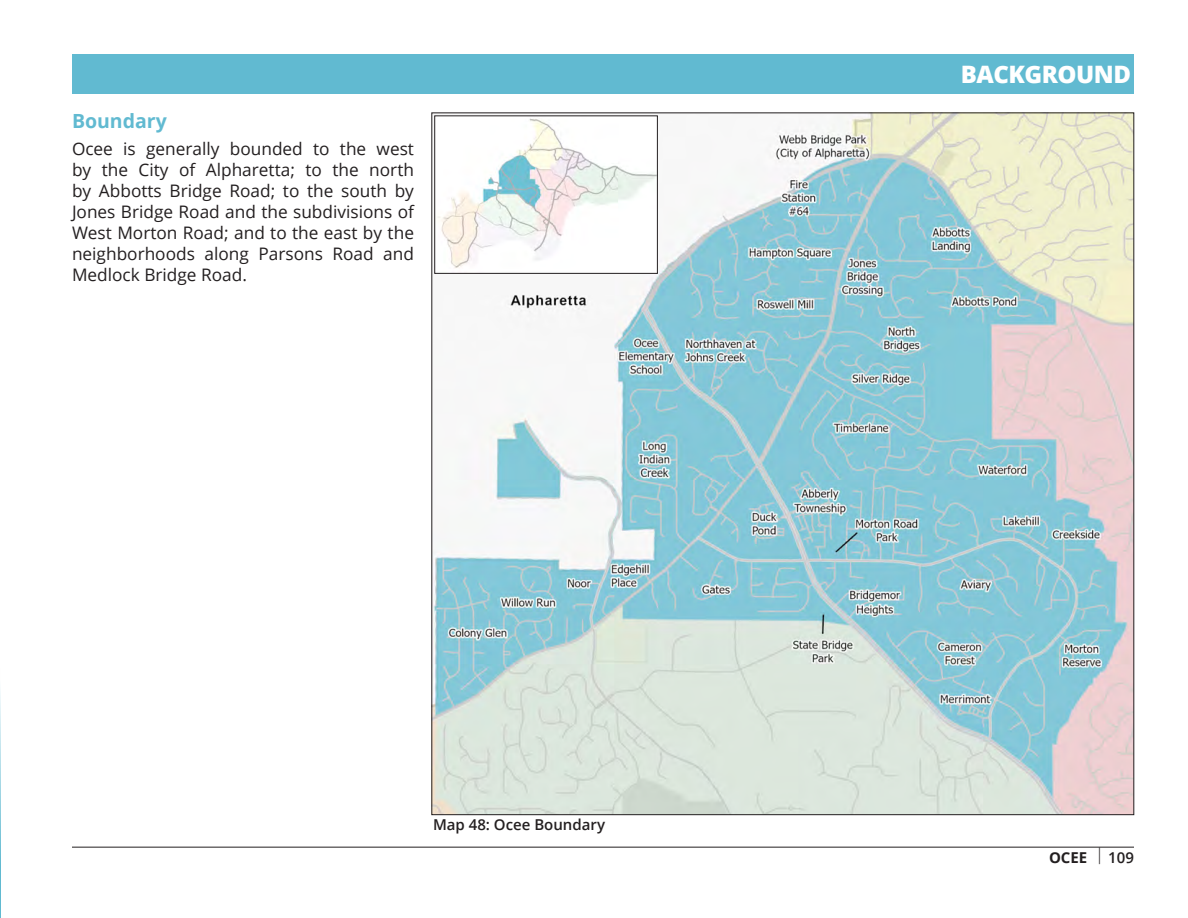
<style>
.page{position:relative;width:1188px;height:918px;background:#fff}
.page>*{position:absolute;margin:0;border:0;box-sizing:border-box;transform-origin:0 0}
.t1{font:800 24px "Open Sans";letter-spacing:-.02em;color:#fff}
.t2{font:700 19.5px "Open Sans";color:#61bad1}
.t3{font:17.25px/21px "Open Sans";color:#231f20;text-align:justify}
.t4{font:600 15px "Open Sans";color:#231f20}
.t5{font:700 15px "Open Sans";color:#231f20}
.s1{font-weight:600}
</style>
<div class="page">
<hr style="left:72px;top:847px;width:1062px;height:1px;background:#231f20">
<hr style="left:0;top:669px;width:2px;height:249px;background:#61bad1">
<div style="left:72px;top:54px;width:1062px;height:40px;background:#61bad1"></div>
<img style="left:434px;top:115px;width:698px;height:698px">
<img style="left:437px;top:118px;width:219px;height:154px">
<div style="left:435px;top:116px;width:223px;height:158px;border:1px solid #231f20"></div>
<p class="t2" style="left:72px;top:107px;width:96px">Boundary</p>
<p class="t3" style="left:72px;top:137px;width:344px">Ocee is generally bounded to the west by the City of Alpharetta; to the north by Abbotts Bridge Road; to the south by Jones Bridge Road and the subdivisions of West Morton Road; and to the east by the neighborhoods along Parsons Road and Medlock Bridge Road.</p>
<p class="t4" style="left:433px;top:815px;width:174px">Map 48: Ocee Boundary</p>
<p class="t1" style="left:961px;top:56px;width:172px">BACKGROUND</p>
<p class="t5" style="left:1049px;top:846px;width:86px">OCEE <sup>|</sup> <span class="s1">109</span></p>
</div>
